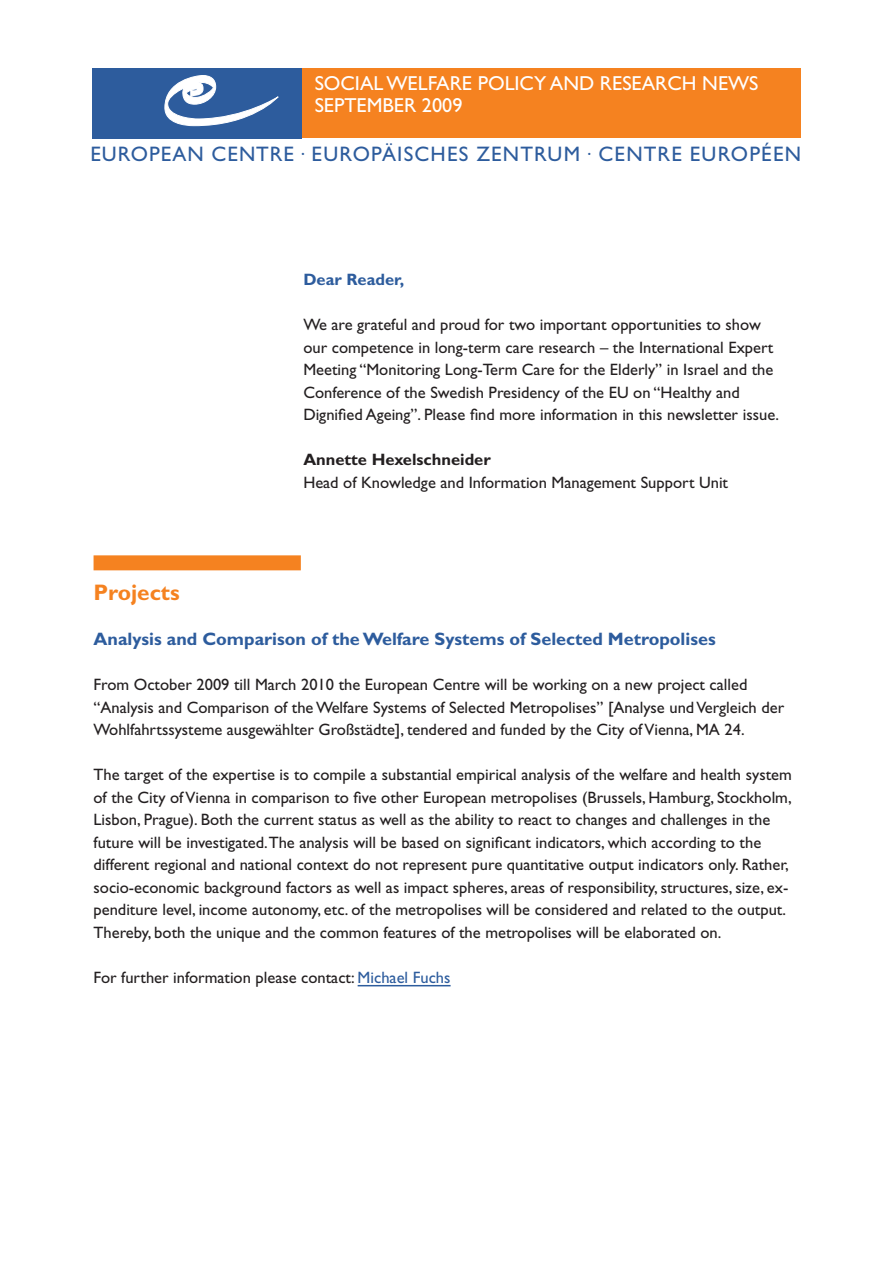
<style>
.page{position:relative;width:893px;height:1263px;background:#fff}
.page>*{position:absolute;margin:0;border:0;box-sizing:border-box;transform-origin:0 0}
.t1{font:700 22.5px "Gill Sans";color:#f58220}
.t2{font:21px "Gill Sans";letter-spacing:.05em;color:#2d5c9d}
.t3{font:20.25px "Gill Sans";color:#fff}
.t4{font:700 18px "Gill Sans";color:#2d5c9d}
.t5{font:16.5px/22.5px "Gill Sans";color:#231f20}
.t6{font:700 16.5px "Gill Sans";color:#231f20}
.t7{font:700 16.5px "Gill Sans";color:#2d5c9d}
.s1{color:#2d5c9d}
</style>
<div class="page">
<div style="left:92px;top:68px;width:210px;height:70px;background:#2d5c9d"></div>
<div style="left:302px;top:69px;width:499px;height:69px;background:#f58220"></div>
<svg style="left:165px;top:75px;width:113px;height:51px"></svg>
<div style="left:94px;top:555px;width:207px;height:15px;background:#f58220"></div>
<hr style="left:358px;top:985px;width:93px;height:1px;background:#2d5c9d">
<p class="t3" style="left:315px;top:71px;width:404px">Soc ial Welfare Policy and Researc h New</p>
<p class="t3" style="left:749px;top:71px;width:11px">s</p>
<p class="t3" style="left:315px;top:94px;width:149px">september 2009</p>
<p class="t2" style="left:90px;top:142px;width:203px">European Centre</p>
<p class="t2" style="left:301px;top:142px;width:501px"><sup>•</sup> Europäisc hes Zentrum <sup>•</sup> Centre EuropÉen</p>
<p class="t7" style="left:303px;top:270px;width:103px">Dear Reader,</p>
<p class="t5" style="left:303px;top:313px;width:477px">We are grateful and proud for two important opportunities to show our competence in long-term care research – the International Expert Meeting “Monitoring Long-Term Care for the Elderly” in Israel and the Conference of the Swedish Presidency of the EU on “Healthy and Dignified Ageing”. Please find more information in this newsletter issue.</p>
<p class="t6" style="left:303px;top:450px;width:189px">Annette Hexelschneider</p>
<p class="t5" style="left:303px;top:471px;width:426px">Head of Knowledge and Information Management Support Unit</p>
<h1 class="t1" style="left:94px;top:579px;width:88px">Projects</h1>
<p class="t4" style="left:94px;top:628px;width:624px">Analysis and Comparison of the Welfare Systems of Selected Metropolises</p>
<p class="t5" style="left:94px;top:673px;width:692px">From October 2009 till March 2010 the European Centre will be working on a new project called “Analysis and Comparison of the Welfare Systems of Selected Metropolises” [Analyse und Vergleich der<br>Wohlfahrtssysteme ausgewählter Großstädte], tendered and funded by the City of Vienna, MA 24.</p>
<p class="t5" style="left:94px;top:763px;width:700px">The target of the expertise is to compile a substantial empirical analysis of the welfare and health system of the City of Vienna in comparison to five other European metropolises (Brussels, Hamburg, Stockholm, Lisbon, Prague). Both the current status as well as the ability to react to changes and challenges in the future will be investigated.The analysis will be based on significant indicators, which according to the different regional and national context do not represent pure quantitative output indicators only. Rather, socio-economic background factors as well as impact spheres, areas of responsibility, structures, size, ex&shy;penditure level, income autonomy, etc. of the metropolises will be considered and related to the output.<br>Thereby, both the unique and the common features of the metropolises will be elaborated on.</p>
<p class="t5" style="left:94px;top:966px;width:359px">For further information please contact: <span class="s1">Michael Fuchs</span></p>
</div>
